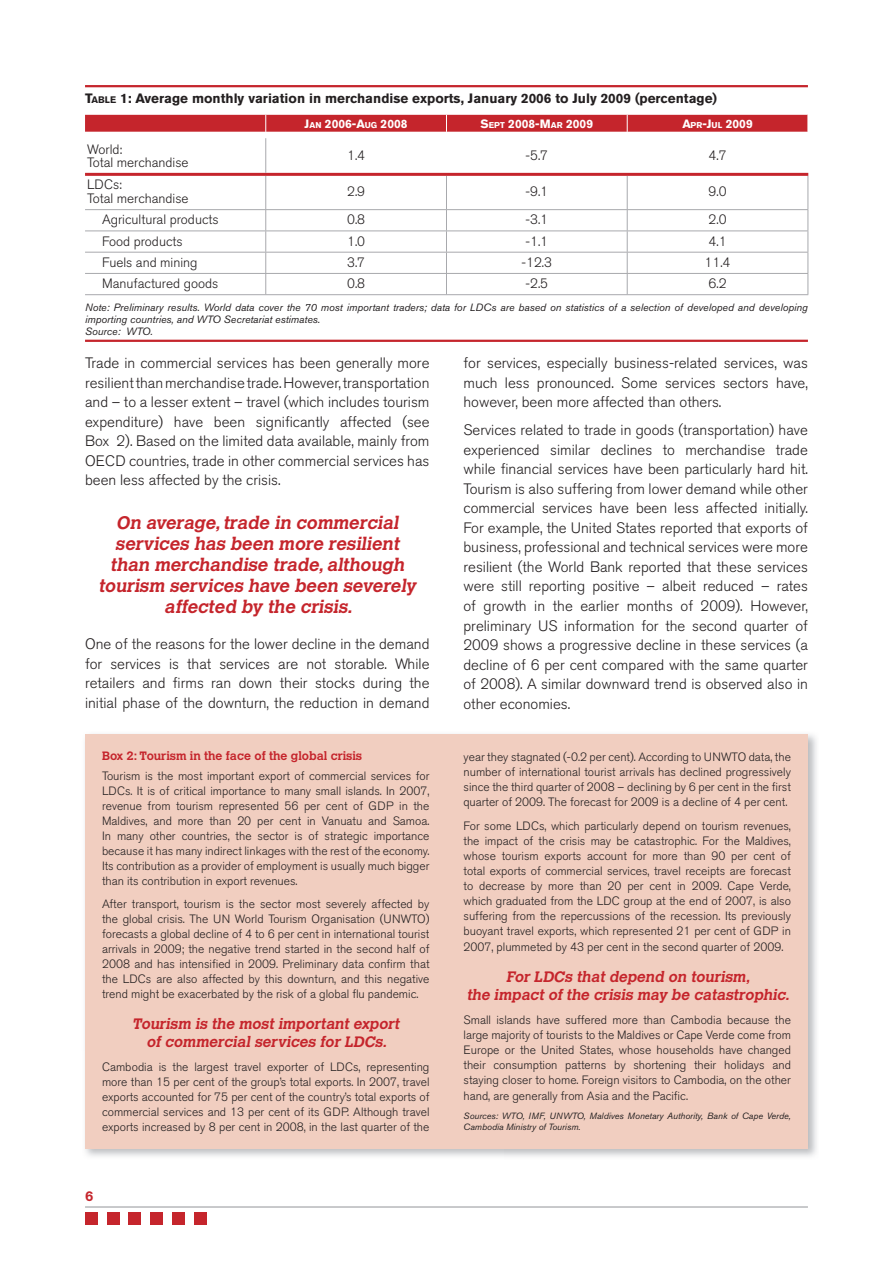
<style>
.page{position:relative;width:893px;height:1263px;background:#fff}
.page>*{position:absolute;margin:0;border:0;box-sizing:border-box;transform-origin:0 0}
.t1{font:italic 700 18px/21px "Calvert MT Std";color:#c5252c;text-align:center}
.t2{font:300 15px/19.5px "Akzidenz Grotesk BE";color:#231f20;text-align:justify}
.t3{font:italic 700 15px/18px "Calvert MT Std";color:#c5252c;text-align:center}
.t4{font:300 13.5px/13.5px "Akzidenz Grotesk BE";color:#231f20}
.t5{font:700 13.5px "Akzidenz Grotesk BE";color:#231f20}
.t6{font:700 13.5px "Calvert MT Std";color:#c5252c}
.t7{font:300 12px/15px "Akzidenz Grotesk BE";color:#231f20;text-align:justify}
.t8{font:700 12px "Akzidenz Grotesk BE";color:#fff}
.t9{font:700 12px "Calvert MT Std";color:#c5252c}
.t10{font:italic 10.5px/12px "Akzidenz Grotesk BE";color:#231f20}
.t11{font:italic 9px/10.5px "Akzidenz Grotesk BE";color:#231f20}
.s1{font-size:9.45px}
.s2{font-size:8.4px}
</style>
<div class="page">
<hr style="left:85px;top:1207px;width:723px;height:1px;background:#939598">
<div style="left:85px;top:1212px;width:13px;height:13px;background:#c5252c"></div>
<div style="left:107px;top:1212px;width:13px;height:13px;background:#c5252c"></div>
<div style="left:128px;top:1212px;width:13px;height:13px;background:#c5252c"></div>
<div style="left:150px;top:1212px;width:13px;height:13px;background:#c5252c"></div>
<div style="left:172px;top:1212px;width:13px;height:13px;background:#c5252c"></div>
<div style="left:194px;top:1212px;width:12px;height:13px;background:#c5252c"></div>
<div style="left:85px;top:734px;width:723px;height:414px;background:#f1cec0"></div>
<hr style="left:85px;top:85px;width:723px;height:2px;background:#c5252c">
<hr style="left:85px;top:340px;width:723px;height:2px;background:#c5252c">
<div style="left:85px;top:115px;width:723px;height:17px;background:#c5252c"></div>
<hr style="left:85px;top:209px;width:723px;height:1px;background:#a8a9ad">
<hr style="left:85px;top:231px;width:723px;height:1px;background:#a8a9ad">
<hr style="left:85px;top:252px;width:723px;height:1px;background:#a8a9ad">
<hr style="left:85px;top:273px;width:723px;height:1px;background:#a8a9ad">
<hr style="left:85px;top:294px;width:723px;height:1px;background:#a8a9ad">
<hr style="left:265px;top:176px;width:1px;height:33px;background:#a8a9ad">
<hr style="left:807px;top:176px;width:1px;height:33px;background:#a8a9ad">
<svg style="left:265px;top:210px;width:1px;height:84px"></svg>
<svg style="left:807px;top:210px;width:1px;height:84px"></svg>
<hr style="left:446px;top:176px;width:1px;height:33px;background:#a8a9ad">
<svg style="left:446px;top:210px;width:1px;height:84px"></svg>
<hr style="left:627px;top:176px;width:1px;height:33px;background:#a8a9ad">
<svg style="left:627px;top:210px;width:1px;height:84px"></svg>
<hr style="left:85px;top:173px;width:723px;height:3px;background:#c5252c">
<hr style="left:265px;top:138px;width:1px;height:35px;background:#a8a9ad">
<p class="t5" style="left:85px;top:94px;width:634px">T<span class="s1">ABLE</span> 1: Average monthly variation in merchandise exports, January 2006 to July 2009 (percentage)</p>
<p class="t8" style="left:305px;top:119px;width:104px">J<span class="s2">AN</span> 2006-A<span class="s2">UG</span> 2008</p>
<p class="t8" style="left:481px;top:119px;width:114px">S<span class="s2">EPT</span> 2008-M<span class="s2">AR</span> 2009</p>
<p class="t8" style="left:682px;top:119px;width:72px">A<span class="s2">PR</span>-J<span class="s2">UL</span> 2009</p>
<p class="t4" style="left:87px;top:144px;width:103px">World:<br>Total merchandise</p>
<p class="t4" style="left:347px;top:150px;width:19px">1.4</p>
<p class="t4" style="left:526px;top:150px;width:24px">-5.7</p>
<p class="t4" style="left:709px;top:150px;width:19px">4.7</p>
<p class="t4" style="left:87px;top:179px;width:103px">LDCs:<br>Total merchandise</p>
<p class="t4" style="left:347px;top:186px;width:19px">2.9</p>
<p class="t4" style="left:526px;top:186px;width:24px">-9.1</p>
<p class="t4" style="left:709px;top:186px;width:19px">9.0</p>
<p class="t4" style="left:102px;top:214px;width:118px">Agricultural products</p>
<p class="t4" style="left:347px;top:214px;width:19px">0.8</p>
<p class="t4" style="left:526px;top:214px;width:24px">-3.1</p>
<p class="t4" style="left:709px;top:214px;width:19px">2.0</p>
<p class="t4" style="left:102px;top:236px;width:82px">Food products</p>
<p class="t4" style="left:347px;top:236px;width:19px">1.0</p>
<p class="t4" style="left:526px;top:236px;width:24px">-1.1</p>
<p class="t4" style="left:709px;top:236px;width:19px">4.1</p>
<p class="t4" style="left:102px;top:257px;width:97px">Fuels and mining</p>
<p class="t4" style="left:347px;top:257px;width:19px">3.7</p>
<p class="t4" style="left:522px;top:257px;width:32px">-12.3</p>
<p class="t4" style="left:705px;top:257px;width:27px">11.4</p>
<p class="t4" style="left:102px;top:278px;width:118px">Manufactured goods</p>
<p class="t4" style="left:347px;top:278px;width:19px">0.8</p>
<p class="t4" style="left:526px;top:278px;width:24px">-2.5</p>
<p class="t4" style="left:709px;top:278px;width:19px">6.2</p>
<p class="t10" style="left:85px;top:302px;width:724px">Note: Preliminary results. World data cover the 70 most important traders; data for LDCs are based on statistics of a selection of developed and developing importing countries, and WTO Secretariat estimates.<br>Source: WTO.</p>
<p class="t2" style="left:85px;top:355px;width:346px">Trade in commercial services has been generally more resilient than merchandise trade. However, transportation and – to a lesser extent – travel (which includes tourism expenditure) have been significantly affected (see Box 2). Based on the limited data available, mainly from OECD countries, trade in other commercial services has been less affected by the crisis.</p>
<h1 class="t1" style="left:98px;top:513px;width:322px">On average,trade in commercial services has been more resilient than merchandise trade,although tourism services have been severely affected by the crisis.</h1>
<p class="t2" style="left:85px;top:636px;width:346px">One of the reasons for the lower decline in the demand for services is that services are not storable. While retailers and firms ran down their stocks during the initial phase of the downturn, the reduction in demand</p>
<p class="t9" style="left:102px;top:751px;width:262px">Box 2: Tourism in the face of the global crisis</p>
<p class="t7" style="left:102px;top:769px;width:329px">Tourism is the most important export of commercial services for LDCs. It is of critical importance to many small islands. In 2007, revenue from tourism represented 56 per cent of GDP in the Maldives, and more than 20 per cent in Vanuatu and Samoa.<br>In many other countries, the sector is of strategic importance because it has many indirect linkages with the rest of the economy.<br>Its contribution as a provider of employment is usually much bigger than its contribution in export revenues.</p>
<p class="t7" style="left:102px;top:898px;width:329px">After transport, tourism is the sector most severely affected by the global crisis. The UN World Tourism Organisation (UNWTO) forecasts a global decline of 4 to 6 per cent in international tourist arrivals in 2009; the negative trend started in the second half of 2008 and has intensified in 2009. Preliminary data confirm that the LDCs are also affected by this downturn, and this negative trend might be exacerbated by the risk of a global flu pandemic.</p>
<p class="t3" style="left:132px;top:1016px;width:271px">Tourism is the most important export of commercial services for LDCs.</p>
<p class="t7" style="left:102px;top:1060px;width:329px">Cambodia is the largest travel exporter of LDCs, representing more than 15 per cent of the group’s total exports. In 2007, travel exports accounted for 75 per cent of the country’s total exports of commercial services and 13 per cent of its GDP. Although travel exports increased by 8 per cent in 2008, in the last quarter of the</p>
<p class="t6" style="left:85px;top:1191px;width:10px">6</p>
<p class="t2" style="left:463px;top:355px;width:346px">for services, especially business-related services, was much less pronounced. Some services sectors have, however, been more affected than others.</p>
<p class="t2" style="left:463px;top:422px;width:346px">Services related to trade in goods (transportation) have experienced similar declines to merchandise trade while financial services have been particularly hard hit.<br>Tourism is also suffering from lower demand while other commercial services have been less affected initially.<br>For example, the United States reported that exports of business, professional and technical services were more resilient (the World Bank reported that these services were still reporting positive – albeit reduced – rates of growth in the earlier months of 2009). However, preliminary US information for the second quarter of 2009 shows a progressive decline in these services (a decline of 6 per cent compared with the same quarter of 2008). A similar downward trend is observed also in other economies.</p>
<p class="t7" style="left:463px;top:751px;width:329px">year they stagnated (-0.2 per cent). According to UNWTO data, the number of international tourist arrivals has declined progressively since the third quarter of 2008 – declining by 6 per cent in the first quarter of 2009. The forecast for 2009 is a decline of 4 per cent.</p>
<p class="t7" style="left:463px;top:820px;width:329px">For some LDCs, which particularly depend on tourism revenues, the impact of the crisis may be catastrophic. For the Maldives, whose tourism exports account for more than 90 per cent of total exports of commercial services, travel receipts are forecast to decrease by more than 20 per cent in 2009. Cape Verde, which graduated from the LDC group at the end of 2007, is also suffering from the repercussions of the recession. Its previously buoyant travel exports, which represented 21 per cent of GDP in</p>
<p class="t7" style="left:463px;top:941px;width:321px">2007, plummeted by 43 per cent in the second quarter of 2009.</p>
<p class="t3" style="left:467px;top:969px;width:327px">For LDCs that depend on tourism,<br>the impact of the crisis may be catastrophic.</p>
<p class="t7" style="left:463px;top:1013px;width:329px">Small islands have suffered more than Cambodia because the large majority of tourists to the Maldives or Cape Verde come from Europe or the United States, whose households have changed their consumption patterns by shortening their holidays and staying closer to home. Foreign visitors to Cambodia, on the other</p>
<p class="t7" style="left:463px;top:1090px;width:226px">hand, are generally from Asia and the Pacific.</p>
<p class="t11" style="left:463px;top:1112px;width:329px">Sources: WTO, IMF, UNWTO, Maldives Monetary Authority, Bank of Cape Verde,<br>Cambodia Ministry of Tourism.</p>
</div>
